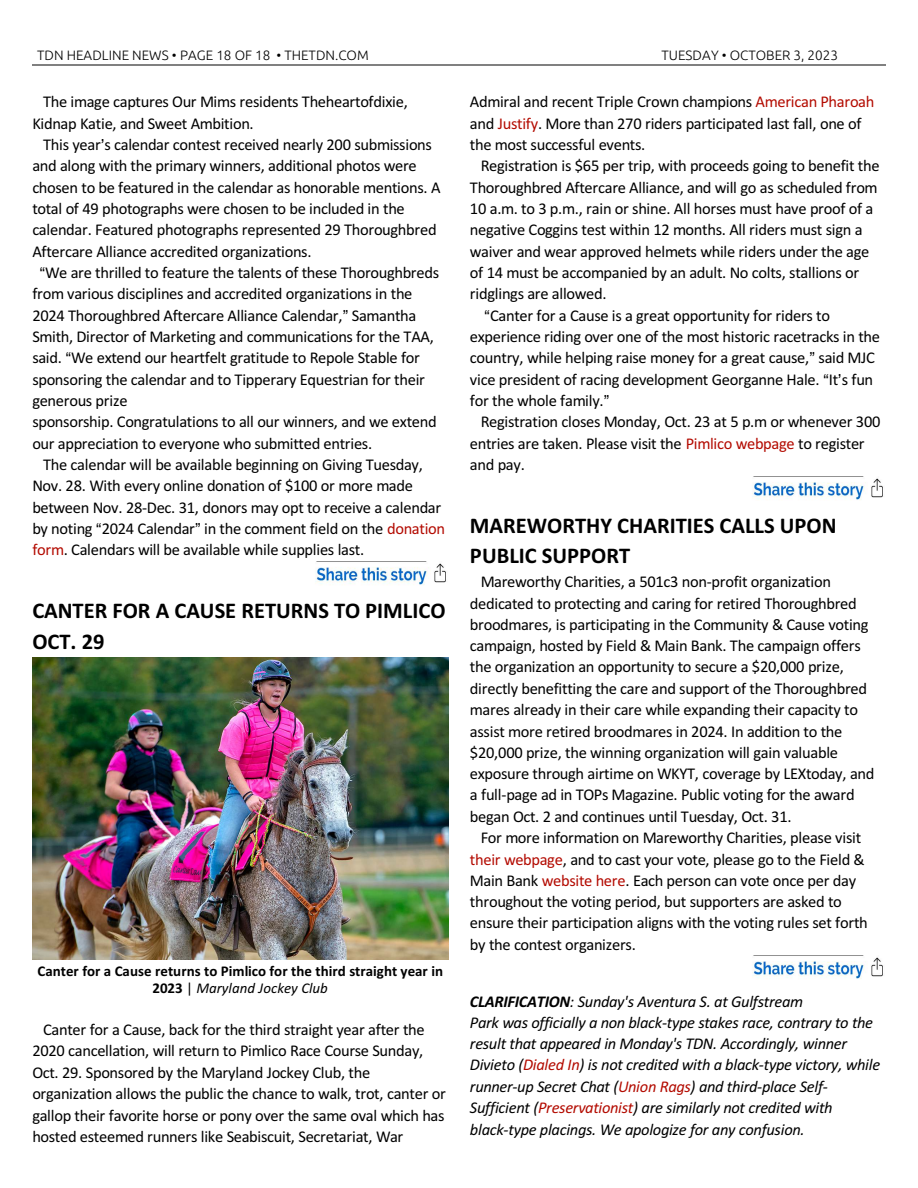
<style>
.page{position:relative;width:918px;height:1188px;background:#fff}
.page>*{position:absolute;margin:0;border:0;box-sizing:border-box;transform-origin:0 0}
.t1{font:700 22.5px/30.3px "Calibri";color:#000}
.t2{font:16.5px/21.3px "Calibri";letter-spacing:-.02em;color:#000}
.t3{font:italic 16.5px/21.3px "Calibri";letter-spacing:-.02em;color:#000}
.t4{font:700 15px/17.1px "Calibri";color:#000;text-align:center}
.t5{font:300 13.5px "Ubuntu";color:#000}
.s1{color:#b30a00}
.s2{font-weight:400}
.s3{font-weight:400;font-style:italic}
.s4{color:#b30b00}
.s5{font-weight:700}
</style>
<div class="page">
<hr style="left:32px;top:64px;width:853px;height:1px;background:#808080">
<img style="left:32px;top:657px;width:416px;height:303px">
<img style="left:315px;top:561px;width:131px;height:24px">
<img style="left:752px;top:476px;width:131px;height:24px">
<img style="left:752px;top:957px;width:131px;height:22px">
<p class="t5" style="left:37px;top:49px;width:333px">TDN HEADLINE NEWS • PAGE 18 OF 18 • THETDN.COM</p>
<p class="t5" style="left:662px;top:49px;width:178px">TUESDAY • OCTOBER 3, 2023</p>
<p class="t2" style="left:32px;top:93px;width:377px;text-indent:11px">The image captures Our Mims residents Theheartofdixie,<br>Kidnap Katie, and Sweet Ambition.</p>
<p class="t2" style="left:32px;top:135px;width:410px;text-indent:11px">This year s calendar contest received nearly 200 submissions and along with the primary winners, additional photos were chosen to be featured in the calendar as honorable mentions. A total of 49 photographs were chosen to be included in the calendar. Featured photographs represented 29 Thoroughbred Aftercare Alliance accredited organizations.</p>
<p class="t2" style="left:32px;top:263px;width:408px;text-indent:13px">We are thrilled to feature the talents of these Thoroughbreds from various disciplines and accredited organizations in the 2024 Thoroughbred Aftercare Alliance Calendar, Samantha Smith, Director of Marketing and communications for the TAA, said. We extend our heartfelt gratitude to Repole Stable for sponsoring the calendar and to Tipperary Equestrian for their generous prize<br>sponsorship. Congratulations to all our winners, and we extend our appreciation to everyone who submitted entries.</p>
<p class="t2" style="left:32px;top:455px;width:414px;text-indent:11px">The calendar will be available beginning on Giving Tuesday, Nov. 28. With every online donation of $100 or more made between Nov. 28-Dec. 31, donors may opt to receive a calendar by noting 2024 Calendar in the comment field on the <span class="s1">donation form</span>. Calendars will be available while supplies last.</p>
<h1 class="t1" style="left:32px;top:598px;width:415px">CANTER FOR A CAUSE RETURNS TO PIMLICO<br>OCT. 29</h1>
<p class="t4" style="left:37px;top:963px;width:407px">Canter for a Cause returns to Pimlico for the third straight year in<br>2023 <span class="s2">|</span> <span class="s3">Maryland Jockey Club</span></p>
<p class="t2" style="left:32px;top:1020px;width:415px;text-indent:11px">Canter for a Cause, back for the third straight year after the 2020 cancellation, will return to Pimlico Race Course Sunday, Oct. 29. Sponsored by the Maryland Jockey Club, the organization allows the public the chance to walk, trot, canter or gallop their favorite horse or pony over the same oval which has hosted esteemed runners like Seabiscuit, Secretariat, War</p>
<p class="t2" style="left:470px;top:93px;width:406px">Admiral and recent Triple Crown champions <span class="s4">American Pharoah </span>and <span class="s4">Justify</span>. More than 270 riders participated last fall, one of the most successful events.</p>
<p class="t2" style="left:481px;top:157px;width:400px">Registration is $65 per trip, with proceeds going to benefit the</p>
<p class="t2" style="left:470px;top:178px;width:409px">Thoroughbred Aftercare Alliance, and will go as scheduled from</p>
<p class="t2" style="left:470px;top:199px;width:405px">10 a.m. to 3 p.m., rain or shine. All horses must have proof of a</p>
<p class="t2" style="left:470px;top:221px;width:394px">negative Coggins test within 12 months. All riders must sign a</p>
<p class="t2" style="left:470px;top:242px;width:401px">waiver and wear approved helmets while riders under the age</p>
<p class="t2" style="left:470px;top:263px;width:391px">of 14 must be accompanied by an adult. No colts, stallions or</p>
<p class="t2" style="left:470px;top:285px;width:138px">ridglings are allowed.</p>
<p class="t2" style="left:490px;top:306px;width:342px">Canter for a Cause is a great opportunity for riders to</p>
<p class="t2" style="left:470px;top:327px;width:412px">experience riding over one of the most historic racetracks in the</p>
<p class="t2" style="left:470px;top:349px;width:406px">country, while helping raise money for a great cause, said MJC</p>
<p class="t2" style="left:470px;top:370px;width:405px">vice president of racing development Georganne Hale. It s fun</p>
<p class="t2" style="left:470px;top:391px;width:135px">for the whole family.</p>
<p class="t2" style="left:481px;top:413px;width:401px">Registration closes Monday, Oct. 23 at 5 p.m or whenever 300</p>
<p class="t2" style="left:470px;top:434px;width:396px">entries are taken. Please visit the <span class="s1">Pimlico webpage</span> to register</p>
<p class="t2" style="left:470px;top:455px;width:56px">and pay.</p>
<h1 class="t1" style="left:470px;top:512px;width:368px">MAREWORTHY CHARITIES CALLS UPON<br>PUBLIC SUPPORT</h1>
<p class="t2" style="left:470px;top:572px;width:406px;text-indent:11px">Mareworthy Charities, a 501c3 non-profit organization dedicated to protecting and caring for retired Thoroughbred broodmares, is participating in the Community &amp; Cause voting campaign, hosted by Field &amp; Main Bank. The campaign offers the organization an opportunity to secure a $20,000 prize, directly benefitting the care and support of the Thoroughbred mares already in their care while expanding their capacity to assist more retired broodmares in 2024. In addition to the $20,000 prize, the winning organization will gain valuable exposure through airtime on WKYT, coverage by LEXtoday, and a full-page ad in TOPs Magazine. Public voting for the award began Oct. 2 and continues until Tuesday, Oct. 31.</p>
<p class="t2" style="left:470px;top:828px;width:399px;text-indent:11px">For more information on Mareworthy Charities, please visit <span class="s1">their webpage</span>, and to cast your vote, please go to the Field &amp; Main Bank <span class="s1">website here</span>. Each person can vote once per day throughout the voting period, but supporters are asked to ensure their participation aligns with the voting rules set forth by the contest organizers.</p>
<p class="t3" style="left:470px;top:992px;width:412px"><span class="s5">CLARIFICATION</span>: Sunday's Aventura S. at Gulfstream<br>Park was officially a non black-type stakes race, contrary to the result that appeared in Monday's TDN. Accordingly, winner Divieto (<span class="s4">Dialed In</span>) is not credited with a black-type victory, while runner-up Secret Chat (<span class="s4">Union Rags</span>) and third-place Self-Sufficient (<span class="s4">Preservationist</span>) are similarly not credited with black-type placings. We apologize for any confusion.</p>
</div>
